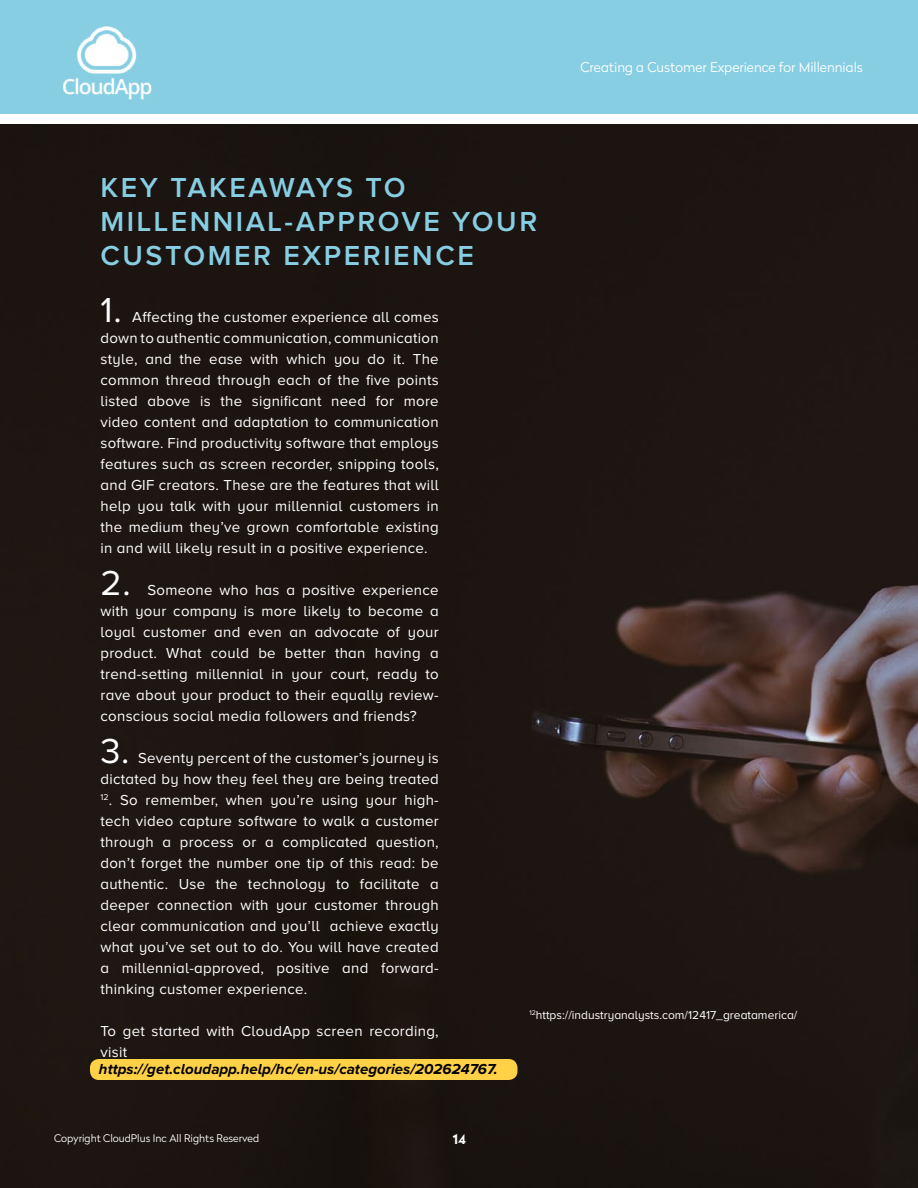
<style>
.page{position:relative;width:918px;height:1188px;background:#fff}
.page>*{position:absolute;margin:0;border:0;box-sizing:border-box;transform-origin:0 0}
.t1{font:36px "Proxima Nova A";color:#fff}
.t2{font:600 28.5px/34.2px "Proxima Nova A";letter-spacing:.09em;color:#87cee2}
.t3{font:15px/21px "Proxima Nova A";letter-spacing:.02em;color:#fff;text-align:justify}
.t4{font:italic 700 15px "Proxima Nova A";color:#000}
.t5{font:300 13.5px "Radikal";color:#fff}
.t6{font:700 13.5px "Radikal";color:#fff}
.t7{font:12px "Proxima Nova A";color:#fff}
.t8{font:300 10.5px "Radikal";color:#fff}
</style>
<div class="page">
<div style="left:0;top:124px;width:918px;height:1064px;background:#1d1512"></div>
<div style="left:90px;top:1059px;width:428px;height:21px;background:#ffd146;border-radius:9px"></div>
<div style="left:0;top:0;width:918px;height:114px;background:#87cee2"></div>
<img style="left:63px;top:26px;width:89px;height:74px">
<p class="t5" style="left:580px;top:58px;width:284px">Creating a Customer Experience for Millennials</p>
<h2 class="t2" style="left:100px;top:169px;width:438px">KEY TAKEAWAYS TO<br>MILLENNIAL-APPROVE YOUR<br>CUSTOMER EXPERIENCE</h2>
<h1 class="t1" style="left:100px;top:290px;width:23px">1.</h1>
<p class="t3" style="left:101px;top:307px;width:340px;text-indent:32px">Affecting the customer experience all comes down to authentic communication, communication style, and the ease with which you do it. The common thread through each of the five points listed above is the significant need for more video content and adaptation to communication software. Find productivity software that employs features such as screen recorder, snipping tools, and GIF creators. These are the features that will help you talk with your millennial customers in the medium they’ve grown comfortable existing in and will likely result in a positive experience.</p>
<h1 class="t1" style="left:100px;top:563px;width:32px">2.</h1>
<p class="t3" style="left:101px;top:580px;width:340px;text-indent:47px">Someone who has a positive experience with your company is more likely to become a loyal customer and even an advocate of your product. What could be better than having a trend-setting millennial in your court, ready to rave about your product to their equally review&shy;conscious social media followers and friends?</p>
<h1 class="t1" style="left:100px;top:731px;width:31px">3.</h1>
<p class="t3" style="left:100px;top:748px;width:340px;text-align:right">Seventy percent of the customer’s journey is dictated by how they feel they are being treated</p>
<p class="t3" style="left:100px;top:790px;width:340px"><sup>12</sup>. So remember, when you’re using your high&shy;tech video capture software to walk a customer through a process or a complicated question, don’t forget the number one tip of this read: be authentic. Use the technology to facilitate a deeper connection with your customer through clear communication and you’ll achieve exactly what you’ve set out to do. You will have created a millennial-approved, positive and forward&shy;thinking customer experience.</p>
<p class="t3" style="left:100px;top:1021px;width:340px">To get started with CloudApp screen recording, visit</p>
<p class="t4" style="left:99px;top:1060px;width:400px">https://get.cloudapp.help/hc/en-us/categories/202624767.</p>
<p class="t7" style="left:530px;top:1008px;width:270px"><sup>12</sup>https://industryanalysts.com/12417_greatamerica/</p>
<p class="t8" style="left:54px;top:1131px;width:207px">Copyright CloudPlus Inc All Rights Reserved</p>
<p class="t6" style="left:453px;top:1129px;width:15px">14</p>
</div>
